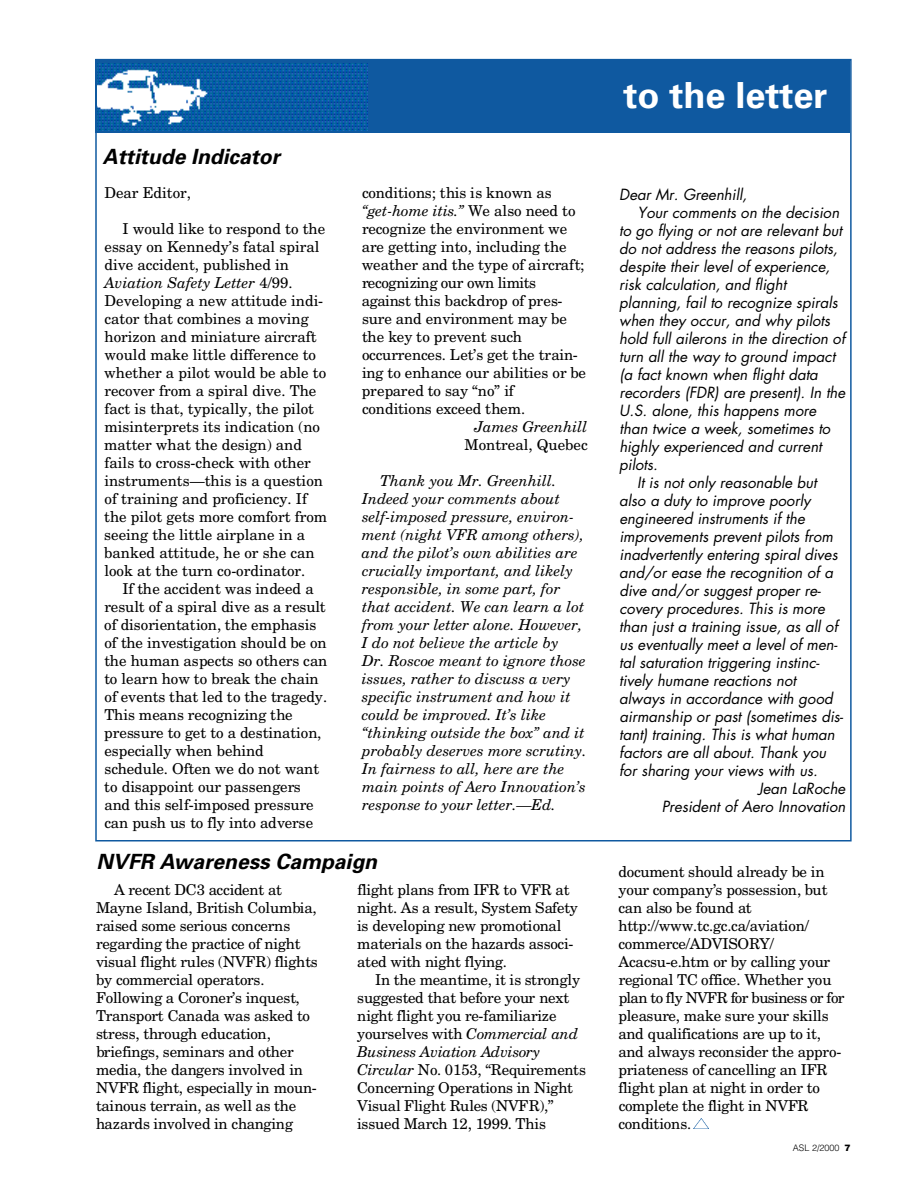
<style>
.page{position:relative;width:918px;height:1188px;background:#fff}
.page>*{position:absolute;margin:0;border:0;box-sizing:border-box;transform-origin:0 0}
.t1{font:700 36px "Univers";color:#fff}
.t2{font:italic 700 21px "Univers";color:#000}
.t3{font:15px/18px "New Century Schlbk";color:#000}
.t4{font:15px/18px "New Century Schlbk";letter-spacing:-.025em;color:#000}
.t5{font:italic 15px "Futura";color:#000}
.t6{font:italic 15px/18px "New Century Schlbk";color:#000}
.t7{font:300 9px "Helvetica";color:#000}
.s1{font-style:italic}
.s2{font-weight:900}
</style>
<div class="page">
<div style="left:95px;top:59px;width:755px;height:73px;background:#0f59a0"></div>
<img style="left:98px;top:63px;width:269px;height:67px">
<img style="left:693px;top:1118px;width:16px;height:11px">
<h2 class="t2" style="left:103px;top:148px;width:179px">Attitude Indicator</h2>
<p class="t3" style="left:104px;top:185px;width:88px">Dear Editor,</p>
<p class="t3" style="left:104px;top:221px;width:225px;text-indent:18px">I would like to respond to the essay on Kennedy’s fatal spiral dive accident, published in<br><span class="s1">Aviation Safety Letter</span> 4/99.<br>Developing a new attitude indi&shy;cator that combines a moving horizon and miniature aircraft would make little difference to whether a pilot would be able to recover from a spiral dive. The fact is that, typically, the pilot misinterprets its indication (no matter what the design) and fails to cross-check with other instruments—this is a question of training and proficiency. If the pilot gets more comfort from seeing the little airplane in a banked attitude, he or she can look at the turn co-ordinator.</p>
<p class="t3" style="left:104px;top:581px;width:225px;text-indent:18px">If the accident was indeed a result of a spiral dive as a result of disorientation, the emphasis of the investigation should be on the human aspects so others can to learn how to break the chain of events that led to the tragedy.<br>This means recognizing the pressure to get to a destination, especially when behind schedule. Often we do not want to disappoint our passengers and this self-imposed pressure can push us to fly into adverse</p>
<p class="t3" style="left:362px;top:185px;width:226px">conditions; this is known as <span class="s1">“get-home itis.”</span> We also need to recognize the environment we are getting into, including the weather and the type of aircraft; recognizing our own limits against this backdrop of pres&shy;sure and environment may be the key to prevent such occurrences. Let’s get the train&shy;ing to enhance our abilities or be prepared to say “no” if conditions exceed them.</p>
<p class="t6" style="left:474px;top:419px;width:115px">James Greenhill</p>
<p class="t3" style="left:465px;top:437px;width:125px">Montreal, Quebec</p>
<p class="t6" style="left:362px;top:473px;width:226px;text-indent:18px">Thank you Mr. Greenhill.<br>Indeed your comments about self-imposed pressure, environ&shy;ment (night VFR among others), and the pilot’s own abilities are crucially important, and likely responsible, in some part, for that accident. We can learn a lot from your letter alone. However,<br>I do not believe the article by<br>Dr. Roscoe meant to ignore those issues, rather to discuss a very specific instrument and how it could be improved. It’s like “thinking outside the box” and it probably deserves more scrutiny.<br>In fairness to all, here are the main points of Aero Innovation’s response to your letter.—Ed.</p>
<h2 class="t2" style="left:97px;top:854px;width:282px">NVFR Awareness Campaign</h2>
<p class="t4" style="left:96px;top:882px;width:223px;text-indent:18px">A recent DC3 accident at<br>Mayne Island, British Columbia, raised some serious concerns regarding the practice of night visual flight rules (NVFR) flights by commercial operators.<br>Following a Coroner’s inquest,<br>Transport Canada was asked to stress, through education, briefings, seminars and other media, the dangers involved in<br>NVFR flight, especially in moun&shy;tainous terrain, as well as the hazards involved in changing</p>
<p class="t4" style="left:357px;top:882px;width:222px">flight plans from IFR to VFR at night. As a result, System Safety is developing new promotional materials on the hazards associ&shy;ated with night flying.</p>
<p class="t4" style="left:357px;top:972px;width:231px;text-indent:18px">In the meantime, it is strongly suggested that before your next night flight you re-familiarize yourselves with <span class="s1">Commercial and<br>Business Aviation Advisory<br>C i r c u l a r</span> No. 0153, “Requirements<br>Concerning Operations in Night<br>Visual Flight Rules (NVFR),” issued March 12, 1999. This</p>
<h1 class="t1" style="left:623px;top:82px;width:206px">to the letter</h1>
<p class="t5" style="left:619px;top:187px;width:130px">Dear Mr. Greenhill,</p>
<p class="t5" style="left:637px;top:205px;width:203px">Your comments on the decision</p>
<p class="t5" style="left:619px;top:223px;width:224px">to go flying or not are relevant but</p>
<p class="t5" style="left:619px;top:241px;width:220px">do not address the reasons pilots,</p>
<p class="t5" style="left:619px;top:259px;width:212px">despite their level of experience,</p>
<p class="t5" style="left:619px;top:277px;width:169px">risk calculation, and flight</p>
<p class="t5" style="left:619px;top:295px;width:220px">planning, fail to recognize spirals</p>
<p class="t5" style="left:619px;top:313px;width:212px">when they occur, and why pilots</p>
<p class="t5" style="left:619px;top:331px;width:227px">hold full ailerons in the direction of</p>
<p class="t5" style="left:619px;top:349px;width:218px">turn all the way to ground impact</p>
<p class="t5" style="left:619px;top:367px;width:200px">(a fact known when flight data</p>
<p class="t5" style="left:619px;top:385px;width:227px">recorders (FDR) are present). In the</p>
<p class="t5" style="left:619px;top:403px;width:198px">U.S. alone, this happens more</p>
<p class="t5" style="left:619px;top:421px;width:212px">than twice a week, sometimes to</p>
<p class="t5" style="left:619px;top:439px;width:204px">highly experienced and current</p>
<p class="t5" style="left:619px;top:457px;width:40px">pilots.</p>
<p class="t5" style="left:637px;top:475px;width:181px">It is not only reasonable but</p>
<p class="t5" style="left:619px;top:493px;width:193px">also a duty to improve poorly</p>
<p class="t5" style="left:619px;top:511px;width:187px">engineered instruments if the</p>
<p class="t5" style="left:619px;top:529px;width:215px">improvements prevent pilots from</p>
<p class="t5" style="left:619px;top:547px;width:220px">inadvertently entering spiral dives</p>
<p class="t5" style="left:619px;top:565px;width:215px">and/or ease the recognition of a</p>
<p class="t5" style="left:619px;top:583px;width:203px">dive and/or suggest proper re-</p>
<p class="t5" style="left:619px;top:601px;width:207px">covery procedures. This is more</p>
<p class="t5" style="left:619px;top:619px;width:220px">than just a training issue, as all of</p>
<p class="t5" style="left:619px;top:637px;width:220px">us eventually meet a level of men-</p>
<p class="t5" style="left:619px;top:655px;width:202px">tal saturation triggering instinc-</p>
<p class="t5" style="left:619px;top:673px;width:178px">tively humane reactions not</p>
<p class="t5" style="left:619px;top:691px;width:215px">always in accordance with good</p>
<p class="t5" style="left:619px;top:709px;width:225px">airmanship or past (sometimes dis-</p>
<p class="t5" style="left:619px;top:727px;width:217px">tant) training. This is what human</p>
<p class="t5" style="left:619px;top:745px;width:208px">factors are all about. Thank you</p>
<p class="t5" style="left:619px;top:763px;width:200px">for sharing your views with us.</p>
<p class="t5" style="left:758px;top:781px;width:89px">Jean LaRoche</p>
<p class="t5" style="left:662px;top:799px;width:185px">President of Aero Innovation</p>
<p class="t4" style="left:618px;top:864px;width:228px">document should already be in your company’s possession, but can also be found at<br>h t t p : / / w w w . t c . g c . c a / a v i a t i o n /<br>c o m m e r c e / A D V I S O R Y /<br>Acacsu-e.htm or by calling your regional TC office. Whether you plan to fly NVFR for business or for pleasure, make sure your skills and qualifications are up to it, and always reconsider the appro&shy;priateness of cancelling an IFR flight plan at night in order to complete the flight in NVFR conditions.</p>
<p class="t7" style="left:793px;top:1144px;width:58px">ASL 2/2000 <span class="s2">7</span></p>
</div>
